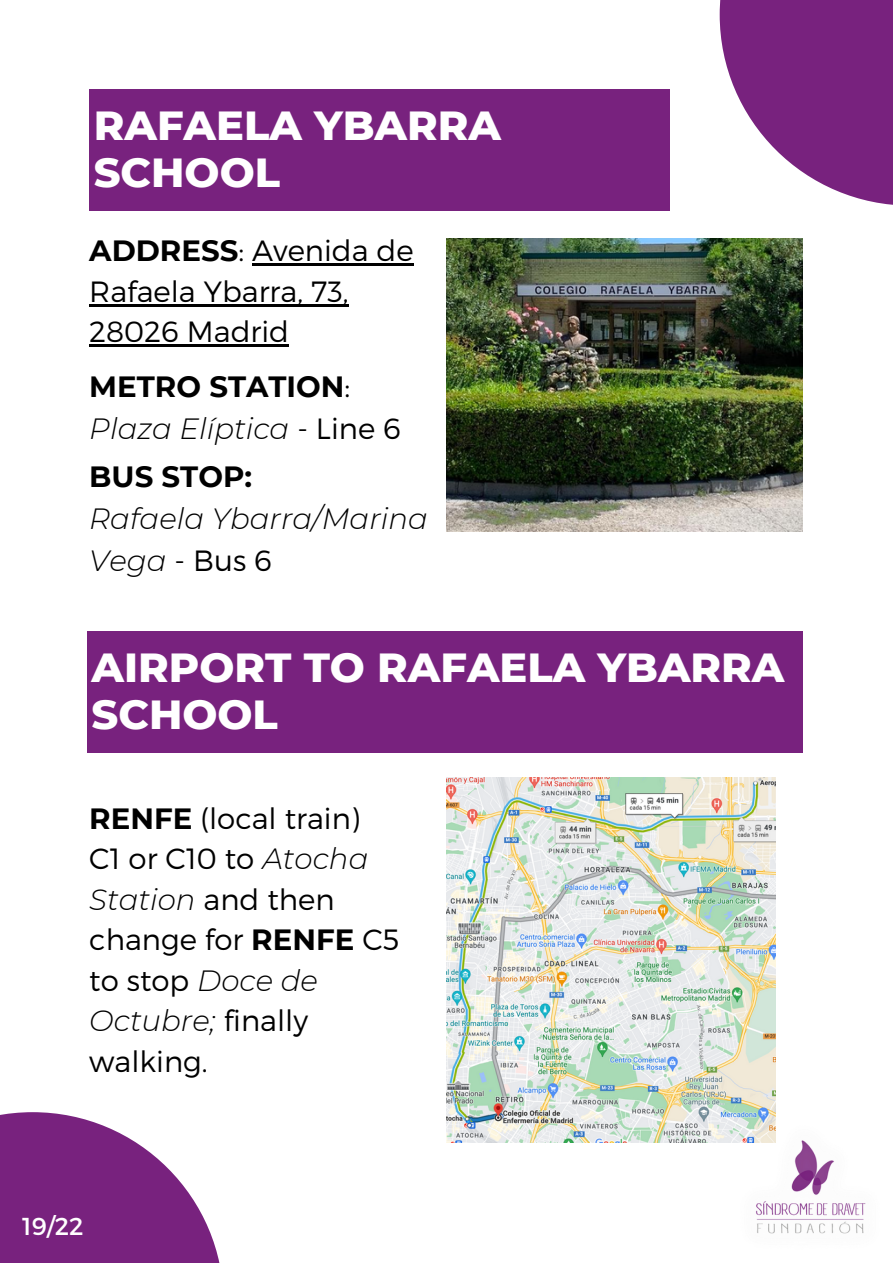
<style>
.page{position:relative;width:893px;height:1264px;background:#fff}
.page>*{position:absolute;margin:0;border:0;box-sizing:border-box;transform-origin:0 0}
.t1{font:800 41.4px/47.2px "Montserrat";color:#fff}
.t2{font:300 29.25px/40.5px "Montserrat";color:#000}
.t3{font:italic 300 29.25px/42.2px "Montserrat";color:#000}
.t4{font:700 29.25px "Montserrat";color:#000}
.t5{font:24.45px "Montserrat";color:#fff}
.s1{font-weight:700}
.s2{font-weight:700;font-style:normal}
.s3{font-style:normal}
.s4{font-style:italic}
</style>
<div class="page">
<svg style="left:0;top:1112px;width:220px;height:150px;fill:#78227e"></svg>
<svg style="left:719px;top:0;width:173px;height:205px;fill:#78227e"></svg>
<div style="left:89px;top:89px;width:580px;height:121px;background:#78227e"></div>
<div style="left:87px;top:631px;width:715px;height:121px;background:#78227e"></div>
<img style="left:446px;top:777px;width:329px;height:365px">
<img style="left:446px;top:238px;width:356px;height:293px">
<hr style="left:252px;top:263px;width:161px;height:3px;background:#000">
<hr style="left:89px;top:304px;width:259px;height:2px;background:#000">
<hr style="left:89px;top:344px;width:200px;height:3px;background:#000">
<img style="left:729px;top:1114px;width:137px;height:120px">
<h1 class="t1" style="left:94px;top:101px;width:409px">RAFAELA YBARRA<br>SCHOOL</h1>
<p class="t2" style="left:89px;top:229px;width:326px"><span class="s1">ADDRESS</span>: Avenida de<br>Rafaela Ybarra, 73,<br>28026 Madrid</p>
<p class="t3" style="left:89px;top:365px;width:313px"><span class="s2">METRO STATION</span><span class="s3">:<br></span>Plaza Elíptica <span class="s3">- Line 6</span></p>
<p class="t4" style="left:89px;top:458px;width:164px">BUS STOP:</p>
<p class="t3" style="left:89px;top:497px;width:340px">Rafaela Ybarra/Marina<br>Vega <span class="s3">- Bus 6</span></p>
<h1 class="t1" style="left:92px;top:643px;width:694px">AIRPORT TO RAFAELA YBARRA<br>SCHOOL</h1>
<p class="t2" style="left:89px;top:796px;width:311px"><span class="s1">RENFE</span> (local train)<br>C1 or C10 to <span class="s4">Atocha<br>Station</span> and then change for <span class="s1">RENFE</span> C5 to stop <span class="s4">Doce de<br>Octubre;</span> finally walking.</p>
<p class="t5" style="left:22px;top:1210px;width:63px">19/22</p>
</div>
